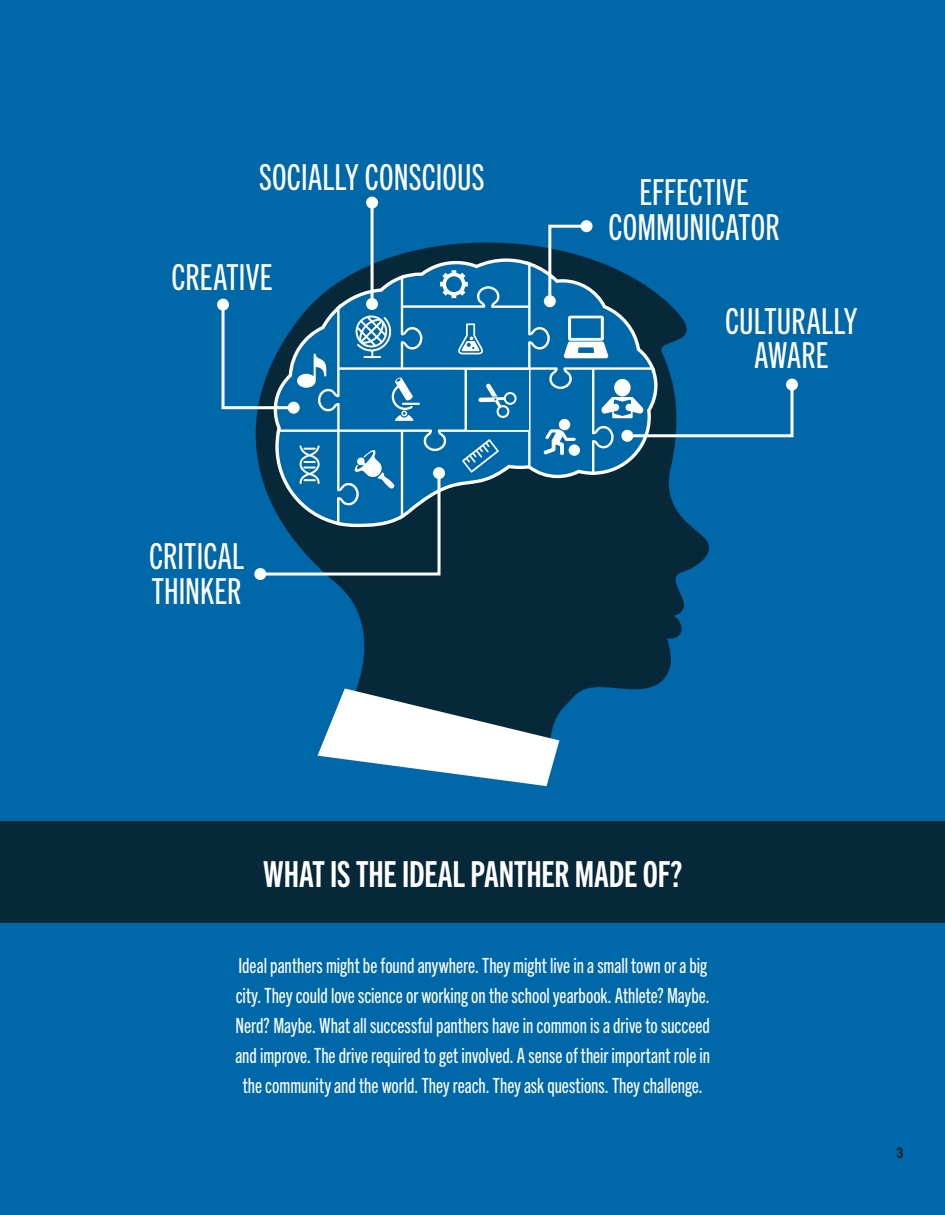
<style>
.page{position:relative;width:945px;height:1215px;background:#0068a9}
.page>*{position:absolute;margin:0;border:0;box-sizing:border-box;transform-origin:0 0}
.t1{font:36px/34.5px "Trade Gothic Next LT Pro Cm";letter-spacing:.005em;color:#fff;text-align:center}
.t2{font:36px "Trade Gothic Next LT Pro Bd Cm";letter-spacing:-.005em;color:#fff}
.t3{font:21px/30px "Trade Gothic Next LT Pro Cm";color:#fff;text-align:center}
.t4{font:700 condensed 15px "Helvetica Com";color:#231f20}
</style>
<div class="page">
<svg style="left:257px;top:577px;width:427px;height:165px;fill:#062839"></svg>
<svg style="left:318px;top:688px;width:241px;height:98px"></svg>
<div style="left:217px;top:299px;width:12px;height:12px;background:#fff;border-radius:50%"></div>
<div style="left:254px;top:568px;width:12px;height:12px;background:#fff;border-radius:50%"></div>
<div style="left:786px;top:379px;width:12px;height:12px;background:#fff;border-radius:50%"></div>
<hr style="left:371px;top:203px;width:3px;height:101px;background:#fff">
<div style="left:366px;top:197px;width:12px;height:12px;background:#fff;border-radius:50%"></div>
<svg style="left:220px;top:223px;width:575px;height:354px"></svg>
<div style="left:544px;top:295px;width:12px;height:12px;background:#fff;border-radius:50%"></div>
<div style="left:580px;top:220px;width:12px;height:12px;background:#fff;border-radius:50%"></div>
<div style="left:0;top:821px;width:945px;height:102px;background:#062839"></div>
<h1 class="t1" style="left:259px;top:158px;width:227px">SOCIALLY CONSCIOUS</h1>
<h1 class="t1" style="left:172px;top:258px;width:102px">CREATIVE</h1>
<h1 class="t1" style="left:149px;top:537px;width:96px;text-align:left">CRITICAL<br>THINKER</h1>
<h1 class="t1" style="left:608px;top:173px;width:173px">EFFECTIVE<br>COMMUNICATOR</h1>
<h1 class="t1" style="left:725px;top:302px;width:134px">CULTURALLY<br>AWARE</h1>
<h1 class="t2" style="left:263px;top:850px;width:421px">WHAT IS THE IDEAL PANTHER MADE OF?</h1>
<p class="t3" style="left:235px;top:949px;width:476px">Ideal panthers might be found anywhere. They might live in a small town or a big city. They could love science or working on the school yearbook. Athlete? Maybe.<br>Nerd? Maybe. What all successful panthers have in common is a drive to succeed and improve. The drive required to get involved. A sense of their important role in the community and the world. They reach. They ask questions. They challenge.</p>
<p class="t4" style="left:897px;top:1144px;width:8px">3</p>
</div>
